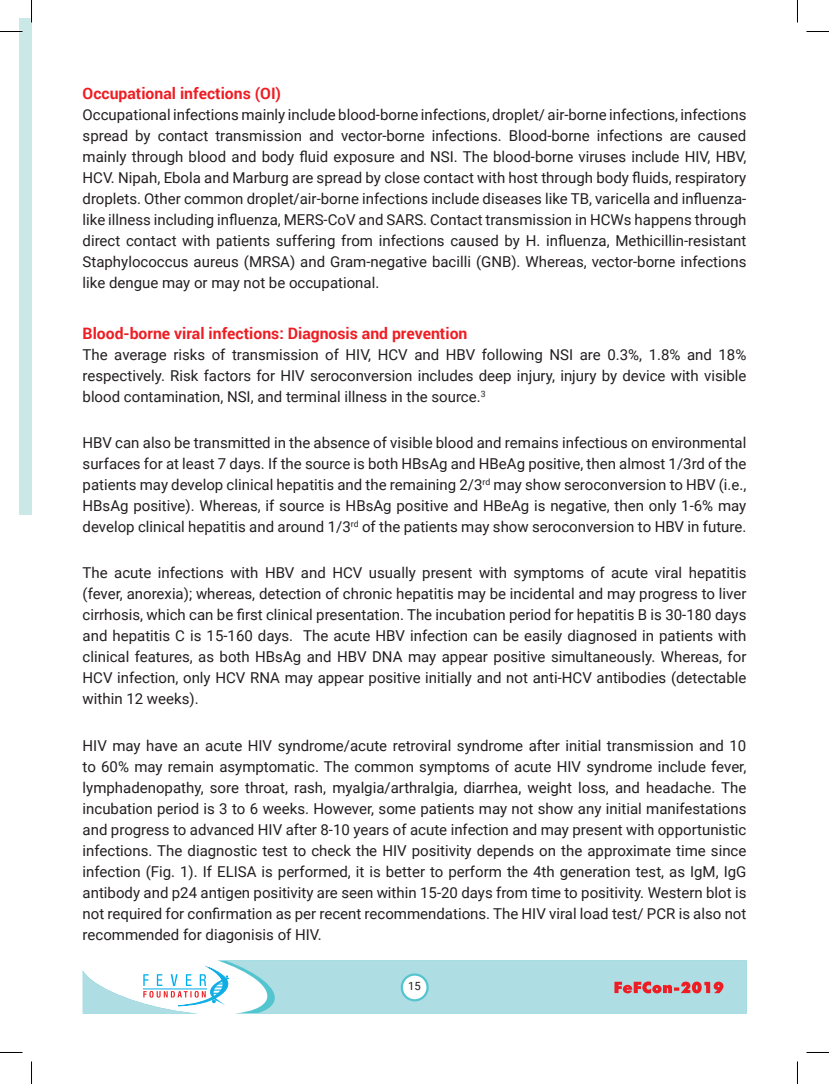
<style>
.page{position:relative;width:829px;height:1084px;background:#fff}
.page>*{position:absolute;margin:0;border:0;box-sizing:border-box;transform-origin:0 0}
.Raju_subhead{font:700 15.75px "Roboto";color:#ee1d23}
.Raju_Body{font:15px/21px "Roboto";color:#231f20;text-align:justify}
.Raju_Body-2{font:11.25px "Roboto";color:#231f20}
</style>
<div class="page">
<svg style="left:83px;top:960px;width:663px;height:53px"></svg>
<div style="left:19px;top:19px;width:13px;height:496px;background:#c9e8e6"></div>
<svg style="left:0;top:31px;width:22px;height:1px"></svg>
<svg style="left:806px;top:31px;width:22px;height:1px"></svg>
<svg style="left:0;top:1052px;width:22px;height:1px"></svg>
<svg style="left:806px;top:1052px;width:22px;height:1px"></svg>
<svg style="left:31px;top:0;width:1px;height:23px"></svg>
<svg style="left:31px;top:1061px;width:1px;height:22px"></svg>
<svg style="left:797px;top:0;width:1px;height:23px"></svg>
<svg style="left:797px;top:1061px;width:1px;height:22px"></svg>
<p class="Raju_subhead" style="left:83px;top:82px;width:200px">Occupational infections (OI)</p>
<p class="Raju_Body" style="left:83px;top:104px;width:665px">Occupational infections mainly include blood-borne infections, droplet/ air-borne infections, infections spread by contact transmission and vector-borne infections. Blood-borne infections are caused mainly through blood and body fluid exposure and NSI. The blood-borne viruses include HIV, HBV, HCV. Nipah, Ebola and Marburg are spread by close contact with host through body fluids, respiratory droplets. Other common droplet/air-borne infections include diseases like TB, varicella and influenza&shy;like illness including influenza, MERS-CoV and SARS. Contact transmission in HCWs happens through direct contact with patients suffering from infections caused by H. influenza, Methicillin-resistant Staphylococcus aureus (MRSA) and Gram-negative bacilli (GNB). Whereas, vector-borne infections like dengue may or may not be occupational.</p>
<p class="Raju_subhead" style="left:83px;top:322px;width:386px">Blood-borne viral infections: Diagnosis and prevention</p>
<p class="Raju_Body" style="left:83px;top:343px;width:665px">The average risks of transmission of HIV, HCV and HBV following NSI are 0.3%, 1.8% and 18% respectively. Risk factors for HIV seroconversion includes deep injury, injury by device with visible blood contamination, NSI, and terminal illness in the source.<sup>3</sup></p>
<p class="Raju_Body" style="left:83px;top:431px;width:665px">HBV can also be transmitted in the absence of visible blood and remains infectious on environmental surfaces for at least 7 days. If the source is both HBsAg and HBeAg positive, then almost 1/3rd of the patients may develop clinical hepatitis and the remaining 2/3<sup>rd</sup> may show seroconversion to HBV (i.e., HBsAg positive). Whereas, if source is HBsAg positive and HBeAg is negative, then only 1-6% may develop clinical hepatitis and around 1/3<sup>rd</sup> of the patients may show seroconversion to HBV in future.</p>
<p class="Raju_Body" style="left:83px;top:562px;width:665px">The acute infections with HBV and HCV usually present with symptoms of acute viral hepatitis (fever, anorexia); whereas, detection of chronic hepatitis may be incidental and may progress to liver cirrhosis, which can be first clinical presentation. The incubation period for hepatitis B is 30-180 days and hepatitis C is 15-160 days. The acute HBV infection can be easily diagnosed in patients with clinical features, as both HBsAg and HBV DNA may appear positive simultaneously. Whereas, for HCV infection, only HCV RNA may appear positive initially and not anti-HCV antibodies (detectable within 12 weeks).</p>
<p class="Raju_Body" style="left:83px;top:734px;width:665px">HIV may have an acute HIV syndrome/acute retroviral syndrome after initial transmission and 10 to 60% may remain asymptomatic. The common symptoms of acute HIV syndrome include fever, lymphadenopathy, sore throat, rash, myalgia/arthralgia, diarrhea, weight loss, and headache. The incubation period is 3 to 6 weeks. However, some patients may not show any initial manifestations and progress to advanced HIV after 8-10 years of acute infection and may present with opportunistic infections. The diagnostic test to check the HIV positivity depends on the approximate time since infection (Fig. 1). If ELISA is performed, it is better to perform the 4th generation test, as IgM, IgG antibody and p24 antigen positivity are seen within 15-20 days from time to positivity. Western blot is not required for confirmation as per recent recommendations. The HIV viral load test/ PCR is also not recommended for diagonisis of HIV.</p>
<p class="Raju_Body-2" style="left:408px;top:978px;width:14px">15</p>
</div>
